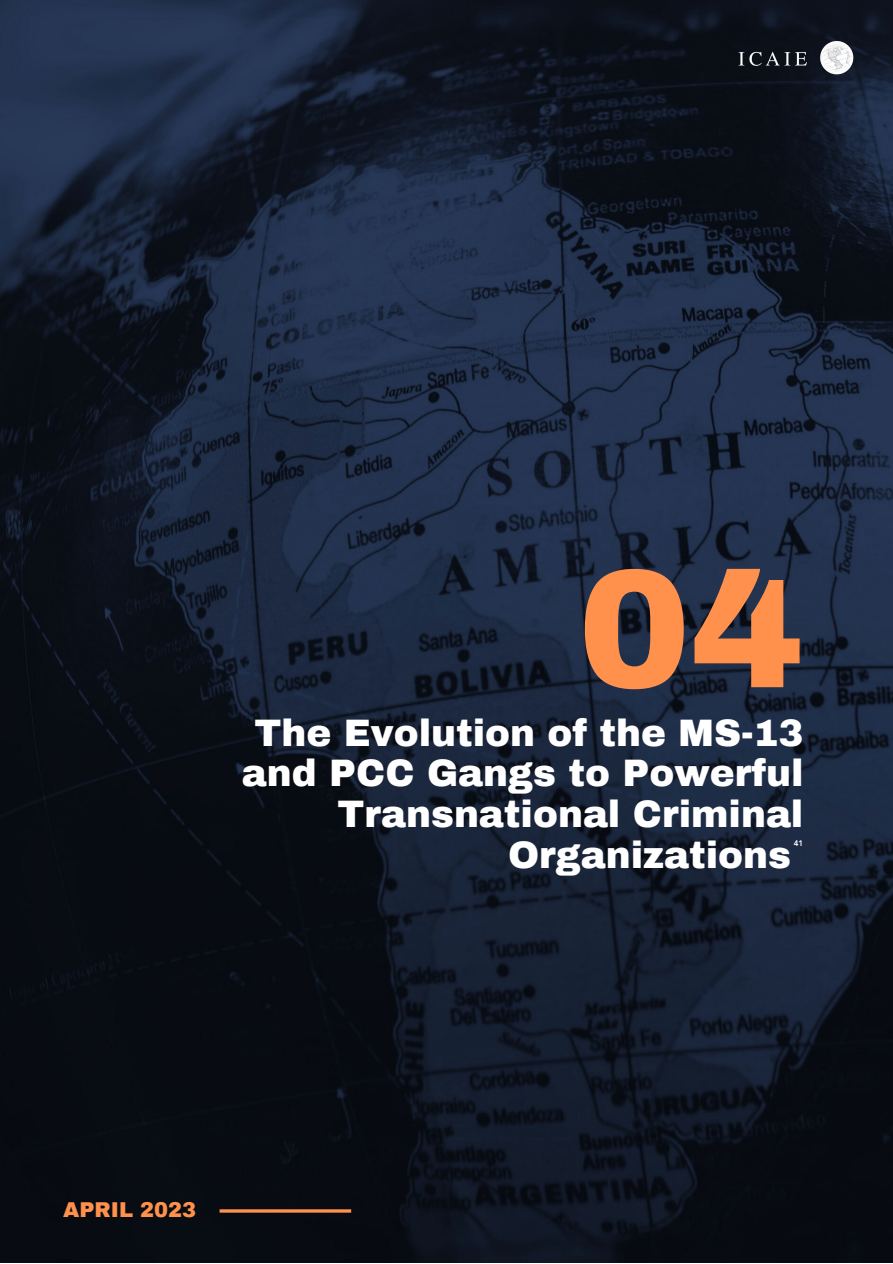
<style>
.page{position:relative;width:893px;height:1264px;background:#fff}
.page>*{position:absolute;margin:0;border:0;box-sizing:border-box;transform-origin:0 0}
.t1{font:900 169.05px "Archivo";color:#ff914d}
.t2{font:900 37.35px "Archivo";color:#fff}
.t3{font:900 21px "Archivo";color:#ff914d}
.t4{font:800 8.1px "Avenir LT Pro";color:#fff}
</style>
<div class="page">
<img style="left:0;top:0;width:892px;height:1262px">
<hr style="left:219px;top:1209px;width:132px;height:3px;background:#ff914d">
<img style="left:739px;top:52px;width:67px;height:14px">
<img style="left:819px;top:42px;width:36px;height:34px">
<h1 class="t1" style="left:578px;top:538px;width:227px">04</h1>
<p class="t2" style="left:254px;top:712px;width:550px">The Evolution of the MS-13</p>
<p class="t2" style="left:242px;top:753px;width:563px">and PCC Gangs to Powerful</p>
<p class="t2" style="left:337px;top:794px;width:467px">Transnational Criminal</p>
<p class="t2" style="left:508px;top:835px;width:284px">Organizations</p>
<p class="t4" style="left:793px;top:840px;width:11px">41</p>
<p class="t3" style="left:63px;top:1198px;width:134px">APRIL 2023</p>
</div>
